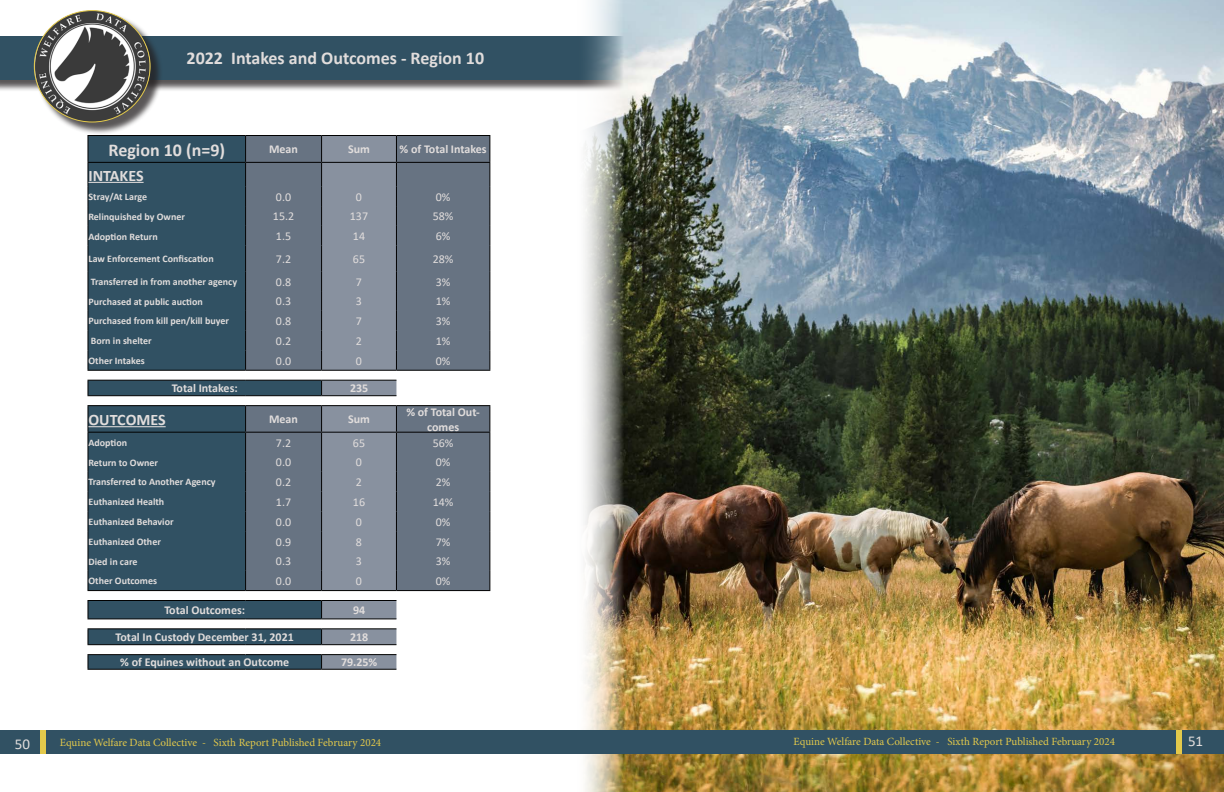
<style>
.page{position:relative;width:1224px;height:792px;background:#fff}
.page>*{position:absolute;margin:0;border:0;box-sizing:border-box;transform-origin:0 0}
.Paragraph_Style_5{font:700 18px "Calibri";color:#e1dddc}
.t1{font:700 16px "Calibri";color:#e1dddc}
.t2{font:15px "Calibri";color:#e1dddc}
.t3{font:700 12px/14.4px "Calibri";color:#e1dddc;text-align:center}
.t4{font:12px "Calibri";color:#e1dddc}
.t5{font:11px "Minion Pro";color:#e3c94b}
.t6{font:700 10px "Calibri";color:#e1dddc}
</style>
<div class="page">
<div style="left:0;top:37px;width:1224px;height:55px;background:#231f20;opacity:.75"></div>
<div style="left:0;top:36px;width:1224px;height:43px;background:#315163"></div>
<div style="left:35px;top:12px;width:128px;height:123px;background:#231f20;opacity:.75"></div>
<img style="left:34px;top:11px;width:116px;height:111px">
<svg style="left:88px;top:136px;width:234px;height:533px;background:#3f5d6d"></svg>
<svg style="left:246px;top:136px;width:243px;height:454px;background:#6f7a88"></svg>
<svg style="left:322px;top:136px;width:74px;height:533px;background:#9199a5"></svg>
<div style="left:88px;top:645px;width:158px;height:10px;background:#fff"></div>
<hr style="left:87px;top:135px;width:159px;height:1px;background:#000">
<hr style="left:246px;top:135px;width:76px;height:1px;background:#000">
<hr style="left:322px;top:135px;width:74px;height:1px;background:#000">
<hr style="left:396px;top:135px;width:94px;height:1px;background:#000">
<hr style="left:87px;top:162px;width:159px;height:1px;background:#000">
<hr style="left:246px;top:162px;width:76px;height:1px;background:#000">
<hr style="left:322px;top:162px;width:74px;height:1px;background:#000">
<hr style="left:396px;top:162px;width:94px;height:1px;background:#000">
<hr style="left:246px;top:405px;width:76px;height:1px;background:#000">
<hr style="left:322px;top:405px;width:74px;height:1px;background:#000">
<hr style="left:246px;top:432px;width:76px;height:1px;background:#000">
<hr style="left:322px;top:432px;width:74px;height:1px;background:#000">
<svg style="left:321px;top:136px;width:1px;height:234px"></svg>
<svg style="left:396px;top:136px;width:1px;height:234px"></svg>
<svg style="left:489px;top:136px;width:1px;height:234px"></svg>
<hr style="left:246px;top:370px;width:76px;height:1px;background:#000">
<hr style="left:322px;top:370px;width:74px;height:1px;background:#000">
<hr style="left:396px;top:370px;width:94px;height:1px;background:#000">
<hr style="left:87px;top:380px;width:159px;height:1px;background:#000">
<svg style="left:87px;top:381px;width:1px;height:14px"></svg>
<hr style="left:246px;top:380px;width:76px;height:1px;background:#000">
<hr style="left:322px;top:380px;width:74px;height:1px;background:#000">
<svg style="left:321px;top:381px;width:1px;height:14px"></svg>
<hr style="left:87px;top:395px;width:159px;height:1px;background:#000">
<hr style="left:246px;top:395px;width:76px;height:1px;background:#000">
<hr style="left:322px;top:395px;width:74px;height:1px;background:#000">
<hr style="left:87px;top:405px;width:159px;height:1px;background:#000">
<hr style="left:87px;top:370px;width:159px;height:1px;background:#000">
<svg style="left:87px;top:136px;width:1px;height:234px"></svg>
<svg style="left:245px;top:136px;width:1px;height:234px"></svg>
<hr style="left:87px;top:432px;width:159px;height:1px;background:#000">
<hr style="left:396px;top:432px;width:94px;height:1px;background:#000">
<svg style="left:87px;top:406px;width:1px;height:184px"></svg>
<svg style="left:245px;top:406px;width:1px;height:184px"></svg>
<svg style="left:321px;top:406px;width:1px;height:184px"></svg>
<svg style="left:396px;top:406px;width:1px;height:184px"></svg>
<svg style="left:489px;top:406px;width:1px;height:184px"></svg>
<hr style="left:87px;top:590px;width:159px;height:1px;background:#000">
<hr style="left:246px;top:590px;width:76px;height:1px;background:#000">
<hr style="left:322px;top:590px;width:74px;height:1px;background:#000">
<hr style="left:396px;top:590px;width:94px;height:1px;background:#000">
<hr style="left:87px;top:600px;width:159px;height:1px;background:#000">
<hr style="left:246px;top:600px;width:76px;height:1px;background:#000">
<hr style="left:322px;top:600px;width:74px;height:1px;background:#000">
<hr style="left:322px;top:618px;width:74px;height:1px;background:#000">
<hr style="left:322px;top:628px;width:74px;height:1px;background:#000">
<svg style="left:87px;top:601px;width:235px;height:43px"></svg>
<hr style="left:87px;top:644px;width:159px;height:1px;background:#000">
<hr style="left:246px;top:644px;width:76px;height:1px;background:#000">
<hr style="left:322px;top:644px;width:74px;height:1px;background:#000">
<hr style="left:87px;top:654px;width:159px;height:1px;background:#000">
<svg style="left:87px;top:655px;width:1px;height:14px"></svg>
<hr style="left:246px;top:654px;width:76px;height:1px;background:#000">
<hr style="left:322px;top:654px;width:74px;height:1px;background:#000">
<svg style="left:321px;top:655px;width:1px;height:14px"></svg>
<hr style="left:87px;top:669px;width:159px;height:1px;background:#000">
<hr style="left:246px;top:669px;width:76px;height:1px;background:#000">
<hr style="left:322px;top:669px;width:74px;height:1px;background:#000">
<hr style="left:396px;top:405px;width:94px;height:1px;background:#000">
<hr style="left:88px;top:182px;width:56px;height:1px;background:#e1dddc">
<hr style="left:88px;top:426px;width:78px;height:1px;background:#e1dddc">
<img style="left:575px;top:0;width:649px;height:792px">
<div style="left:0;top:731px;width:1224px;height:23px;background:#315163"></div>
<div style="left:40px;top:731px;width:6px;height:23px;background:#e3c94b"></div>
<div style="left:1176px;top:731px;width:6px;height:23px;background:#e3c94b"></div>
<p class="Paragraph_Style_5" style="left:187px;top:46px;width:299px">2022 Intakes and Outcomes - Region 10</p>
<p class="Paragraph_Style_5" style="left:108px;top:137px;width:118px">Region 10 (n=9)</p>
<p class="t3" style="left:269px;top:142px;width:30px">Mean</p>
<p class="t3" style="left:348px;top:142px;width:23px">Sum</p>
<p class="t3" style="left:400px;top:142px;width:89px">% of Total Intakes</p>
<p class="t1" style="left:88px;top:164px;width:57px">INTAKES</p>
<p class="t6" style="left:88px;top:190px;width:60px">Stray/At Large</p>
<p class="t4" style="left:276px;top:188px;width:17px">0.0</p>
<p class="t4" style="left:356px;top:188px;width:8px">0</p>
<p class="t4" style="left:436px;top:188px;width:16px">0%</p>
<p class="t6" style="left:88px;top:209px;width:98px">Relinquished by Owner</p>
<p class="t4" style="left:273px;top:208px;width:23px">15.2</p>
<p class="t4" style="left:350px;top:208px;width:20px">137</p>
<p class="t4" style="left:433px;top:208px;width:22px">58%</p>
<p class="t6" style="left:88px;top:229px;width:71px">Adoption Return</p>
<p class="t4" style="left:276px;top:228px;width:17px">1.5</p>
<p class="t4" style="left:353px;top:228px;width:14px">14</p>
<p class="t4" style="left:436px;top:228px;width:16px">6%</p>
<p class="t6" style="left:88px;top:252px;width:127px">Law Enforcement Confiscation</p>
<p class="t4" style="left:276px;top:251px;width:17px">7.2</p>
<p class="t4" style="left:353px;top:251px;width:14px">65</p>
<p class="t4" style="left:433px;top:251px;width:22px">28%</p>
<p class="t6" style="left:91px;top:275px;width:148px">Transferred in from another agency</p>
<p class="t4" style="left:276px;top:273px;width:17px">0.8</p>
<p class="t4" style="left:356px;top:273px;width:8px">7</p>
<p class="t4" style="left:436px;top:273px;width:16px">3%</p>
<p class="t6" style="left:88px;top:294px;width:116px">Purchased at public auction</p>
<p class="t4" style="left:276px;top:293px;width:17px">0.3</p>
<p class="t4" style="left:356px;top:293px;width:8px">3</p>
<p class="t4" style="left:436px;top:293px;width:16px">1%</p>
<p class="t6" style="left:88px;top:314px;width:142px">Purchased from kill pen/kill buyer</p>
<p class="t4" style="left:276px;top:313px;width:17px">0.8</p>
<p class="t4" style="left:356px;top:313px;width:8px">7</p>
<p class="t4" style="left:436px;top:313px;width:16px">3%</p>
<p class="t6" style="left:91px;top:334px;width:63px">Born in shelter</p>
<p class="t4" style="left:276px;top:333px;width:17px">0.2</p>
<p class="t4" style="left:356px;top:333px;width:8px">2</p>
<p class="t4" style="left:436px;top:333px;width:16px">1%</p>
<p class="t6" style="left:88px;top:353px;width:58px">Other Intakes</p>
<p class="t4" style="left:276px;top:352px;width:17px">0.0</p>
<p class="t4" style="left:356px;top:352px;width:8px">0</p>
<p class="t4" style="left:436px;top:352px;width:16px">0%</p>
<p class="t3" style="left:172px;top:381px;width:68px">Total Intakes:</p>
<p class="t3" style="left:350px;top:381px;width:20px">235</p>
<p class="t1" style="left:88px;top:408px;width:79px">OUTCOMES</p>
<p class="t3" style="left:269px;top:412px;width:30px">Mean</p>
<p class="t3" style="left:348px;top:412px;width:23px">Sum</p>
<p class="t3" style="left:406px;top:405px;width:75px">% of Total Out&shy;comes</p>
<p class="t6" style="left:88px;top:436px;width:40px">Adoption</p>
<p class="t4" style="left:276px;top:435px;width:17px">7.2</p>
<p class="t4" style="left:353px;top:435px;width:14px">65</p>
<p class="t4" style="left:433px;top:435px;width:22px">56%</p>
<p class="t6" style="left:88px;top:455px;width:71px">Return to Owner</p>
<p class="t4" style="left:276px;top:454px;width:17px">0.0</p>
<p class="t4" style="left:356px;top:454px;width:8px">0</p>
<p class="t4" style="left:436px;top:454px;width:16px">0%</p>
<p class="t6" style="left:88px;top:475px;width:129px">Transferred to Another Agency</p>
<p class="t4" style="left:276px;top:474px;width:17px">0.2</p>
<p class="t4" style="left:356px;top:474px;width:8px">2</p>
<p class="t4" style="left:436px;top:474px;width:16px">2%</p>
<p class="t6" style="left:88px;top:495px;width:77px">Euthanized Health</p>
<p class="t4" style="left:276px;top:494px;width:17px">1.7</p>
<p class="t4" style="left:353px;top:494px;width:14px">16</p>
<p class="t4" style="left:433px;top:494px;width:22px">14%</p>
<p class="t6" style="left:88px;top:515px;width:87px">Euthanized Behavior</p>
<p class="t4" style="left:276px;top:513px;width:17px">0.0</p>
<p class="t4" style="left:356px;top:513px;width:8px">0</p>
<p class="t4" style="left:436px;top:513px;width:16px">0%</p>
<p class="t6" style="left:88px;top:534px;width:74px">Euthanized Other</p>
<p class="t4" style="left:276px;top:533px;width:17px">0.9</p>
<p class="t4" style="left:356px;top:533px;width:8px">8</p>
<p class="t4" style="left:436px;top:533px;width:16px">7%</p>
<p class="t6" style="left:88px;top:554px;width:51px">Died in care</p>
<p class="t4" style="left:276px;top:553px;width:17px">0.3</p>
<p class="t4" style="left:356px;top:553px;width:8px">3</p>
<p class="t4" style="left:436px;top:553px;width:16px">3%</p>
<p class="t6" style="left:88px;top:574px;width:70px">Other Outcomes</p>
<p class="t4" style="left:276px;top:573px;width:17px">0.0</p>
<p class="t4" style="left:356px;top:573px;width:8px">0</p>
<p class="t4" style="left:436px;top:573px;width:16px">0%</p>
<p class="t3" style="left:164px;top:603px;width:82px">Total Outcomes:</p>
<p class="t3" style="left:353px;top:603px;width:14px">94</p>
<p class="t3" style="left:116px;top:630px;width:180px">Total In Custody December 31, 2021</p>
<p class="t3" style="left:350px;top:630px;width:20px">218</p>
<p class="t3" style="left:120px;top:655px;width:171px">% of Equines without an Outcome</p>
<p class="t3" style="left:341px;top:655px;width:38px">79.25%</p>
<h3 class="t2" style="left:15px;top:733px;width:17px">50</h3>
<p class="t5" style="left:60px;top:735px;width:323px">Equine Welfare Data Collective - Sixth Report Published February 2024</p>
<p class="t5" style="left:794px;top:734px;width:323px">Equine Welfare Data Collective - Sixth Report Published February 2024</p>
<h3 class="t2" style="left:1188px;top:731px;width:17px">51</h3>
</div>
